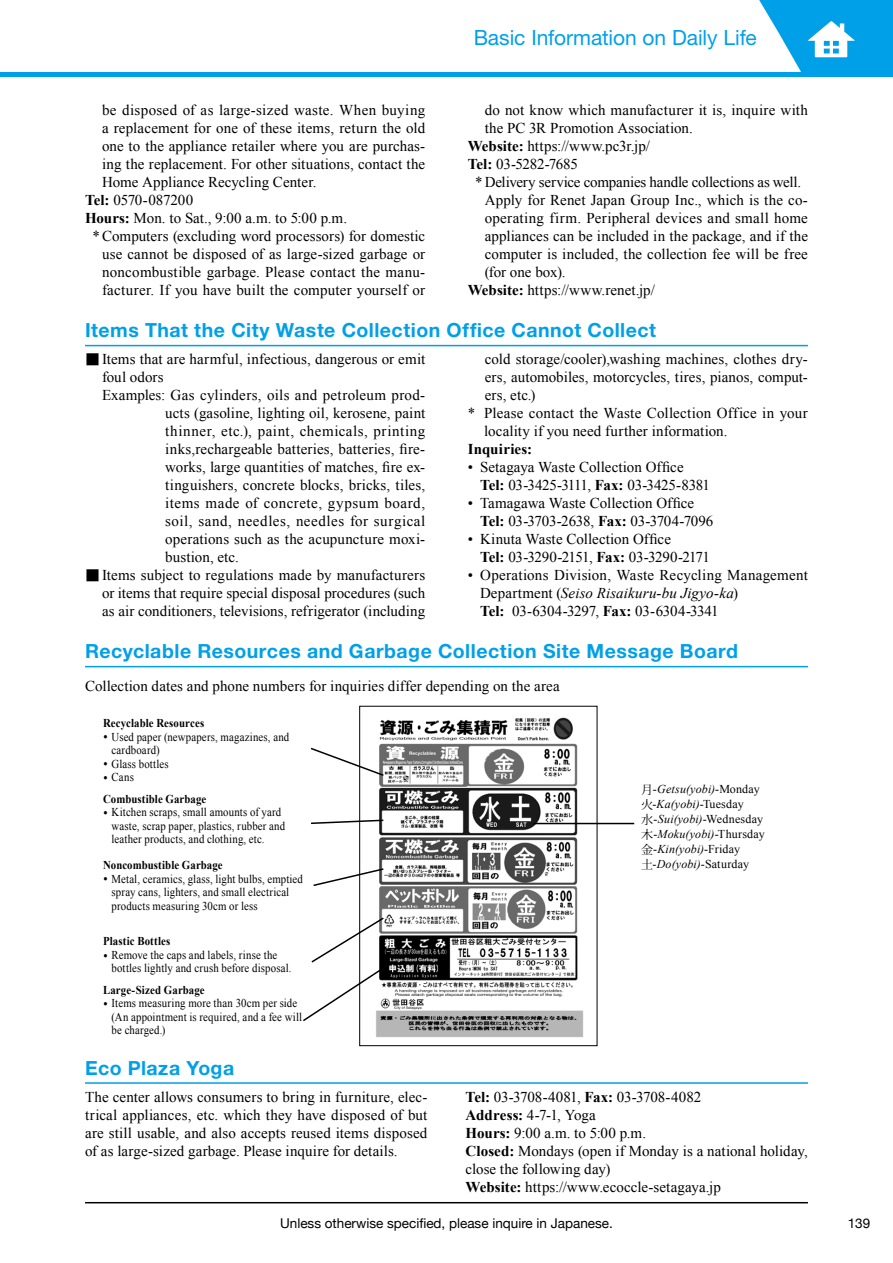
<style>
.page{position:relative;width:893px;height:1263px;background:#fff}
.page>*{position:absolute;margin:0;border:0;box-sizing:border-box;transform-origin:0 0}
.t1{font:21px "Helvetica Neue LT Std";letter-spacing:-.005em;color:#00a0e9}
.t2{font:700 19.5px "Helvetica Neue LT Std";letter-spacing:.025em;color:#00a0e9}
.t3{font:15px/18px "Times New Roman";letter-spacing:.01em;color:#000}
.t4{font:15px "Times New Roman";letter-spacing:.035em;color:#000}
.t5{font:15px "Times New Roman";letter-spacing:-.015em;color:#000}
.t6{font:15px "Times New Roman";letter-spacing:-.01em;color:#000}
.t7{font:700 15px "Times New Roman";letter-spacing:.015em;color:#000}
.t8{font:13.5px "Helvetica Neue";color:#000}
.t9{font:12px/13.5px "Times New Roman";letter-spacing:.015em;color:#000;scale:.9 1}
.t10{font:12px/15px "Times New Roman";letter-spacing:.015em;color:#000}
.t11{font:700 12px "Times New Roman";letter-spacing:.01em;color:#000;scale:.9 1}
.s1{font-weight:700}
.s2{font-family:"Koz Min Pr 6 N"}
.s3{font-style:italic}
.s4{font-family:"Koz Min Pro"}
</style>
<div class="page">
<hr style="left:85px;top:1202px;width:723px;height:1px;background:#000">
<div style="left:0;top:72px;width:893px;height:5px;background:#00a0e9"></div>
<svg style="left:759px;top:0;width:134px;height:72px"></svg>
<hr style="left:85px;top:345px;width:723px;height:1px;background:#00a0e9">
<hr style="left:85px;top:1082px;width:723px;height:2px;background:#00a0e9">
<hr style="left:85px;top:666px;width:723px;height:1px;background:#00a0e9">
<img style="left:376px;top:717px;width:219px;height:320px">
<div style="left:359px;top:706px;width:238px;height:340px;border:1px solid #000"></div>
<hr style="left:534px;top:823px;width:100px;height:1px;background:#000">
<svg style="left:311px;top:746px;width:74px;height:31px"></svg>
<svg style="left:311px;top:819px;width:74px;height:6px"></svg>
<svg style="left:313px;top:867px;width:72px;height:20px"></svg>
<svg style="left:303px;top:916px;width:82px;height:107px"></svg>
<h1 class="t1" style="left:474px;top:25px;width:285px">Basic Information on Daily Life</h1>
<p class="t3" style="left:102px;top:100px;width:325px">be disposed of as large-sized waste. When buying</p>
<p class="t3" style="left:102px;top:118px;width:325px">a replacement for one of these items, return the old</p>
<p class="t3" style="left:102px;top:136px;width:325px">one to the appliance retailer where you are purchas-</p>
<p class="t3" style="left:102px;top:154px;width:325px">ing the replacement. For other situations, contact the</p>
<p class="t3" style="left:102px;top:172px;width:216px">Home Appliance Recycling Center.</p>
<p class="t6" style="left:85px;top:189px;width:110px"><span class="s1">Tel:</span> 0570-087200</p>
<p class="t3" style="left:85px;top:208px;width:264px"><span class="s1">Hours:</span> Mon. to Sat., 9:00 a.m. to 5:00 p.m.</p>
<p class="t3" style="left:93px;top:226px;width:334px">* Computers (excluding word processors) for domestic</p>
<p class="t3" style="left:102px;top:244px;width:325px">use cannot be disposed of as large-sized garbage or</p>
<p class="t3" style="left:102px;top:262px;width:325px">noncombustible garbage. Please contact the manu-</p>
<p class="t3" style="left:102px;top:280px;width:325px">facturer. If you have built the computer yourself or</p>
<p class="t3" style="left:485px;top:100px;width:325px">do not know which manufacturer it is, inquire with</p>
<p class="t3" style="left:485px;top:118px;width:210px">the PC 3R Promotion Association.</p>
<p class="t3" style="left:468px;top:136px;width:184px"><span class="s1">Website:</span> https://www.pc3r.jp/</p>
<p class="t5" style="left:468px;top:153px;width:112px"><span class="s1">Tel:</span> 03-5282-7685</p>
<p class="t5" style="left:475px;top:171px;width:327px">*Delivery service companies handle collections as well.</p>
<p class="t3" style="left:485px;top:190px;width:325px">Apply for Renet Japan Group Inc., which is the co-</p>
<p class="t3" style="left:485px;top:208px;width:325px">operating firm. Peripheral devices and small home</p>
<p class="t3" style="left:485px;top:226px;width:325px">appliances can be included in the package, and if the</p>
<p class="t3" style="left:485px;top:244px;width:325px">computer is included, the collection fee will be free</p>
<p class="t3" style="left:485px;top:262px;width:82px">(for one box).</p>
<p class="t3" style="left:468px;top:280px;width:189px"><span class="s1">Website:</span> https://www.renet.jp/</p>
<h2 class="t2" style="left:85px;top:318px;width:573px">Items That the City Waste Collection Office Cannot Collect</h2>
<p class="t3" style="left:85px;top:350px;width:342px"><span class="s2">■</span>Items that are harmful, infectious, dangerous or emit</p>
<p class="t3" style="left:102px;top:368px;width:63px">foul odors</p>
<p class="t3" style="left:102px;top:386px;width:325px">Examples: Gas cylinders, oils and petroleum prod-</p>
<p class="t3" style="left:165px;top:404px;width:261px">ucts (gasoline, lighting oil, kerosene, paint</p>
<p class="t4" style="left:165px;top:421px;width:261px">thinner, etc.), paint, chemicals, printing</p>
<p class="t3" style="left:165px;top:440px;width:261px">inks,rechargeable batteries, batteries, fire-</p>
<p class="t3" style="left:165px;top:458px;width:261px">works, large quantities of matches, fire ex-</p>
<p class="t3" style="left:165px;top:476px;width:261px">tinguishers, concrete blocks, bricks, tiles,</p>
<p class="t4" style="left:165px;top:493px;width:261px">items made of concrete, gypsum board,</p>
<p class="t4" style="left:165px;top:511px;width:261px">soil, sand, needles, needles for surgical</p>
<p class="t3" style="left:165px;top:530px;width:261px">operations such as the acupuncture moxi-</p>
<p class="t3" style="left:165px;top:548px;width:75px">bustion, etc.</p>
<p class="t3" style="left:102px;top:566px;width:325px;text-align:justify;text-indent:-17px"><span class="s2">■</span>Items subject to regulations made by manufacturers or items that require special disposal procedures (such as air conditioners, televisions, refrigerator (including</p>
<p class="t3" style="left:485px;top:350px;width:325px">cold storage/cooler),washing machines, clothes dry-</p>
<p class="t3" style="left:485px;top:368px;width:325px">ers, automobiles, motorcycles, tires, pianos, comput-</p>
<p class="t3" style="left:485px;top:386px;width:52px">ers, etc.)</p>
<p class="t3" style="left:468px;top:404px;width:342px">* Please contact the Waste Collection Office in your</p>
<p class="t3" style="left:484px;top:422px;width:245px">locality if you need further information.</p>
<p class="t7" style="left:468px;top:439px;width:66px">Inquiries:</p>
<p class="t3" style="left:480px;top:458px;width:232px;text-indent:-12px">• Setagaya Waste Collection Office<br><span class="s1">Tel:</span> 03-3425-3111, <span class="s1">Fax:</span> 03-3425-8381</p>
<p class="t3" style="left:480px;top:494px;width:235px;text-indent:-12px">• Tamagawa Waste Collection Office<br><span class="s1">Tel:</span> 03-3703-2638, <span class="s1">Fax:</span> 03-3704-7096</p>
<p class="t3" style="left:480px;top:530px;width:231px;text-indent:-12px">• Kinuta Waste Collection Office<br><span class="s1">Tel:</span> 03-3290-2151, <span class="s1">Fax:</span> 03-3290-2171</p>
<p class="t3" style="left:480px;top:566px;width:329px;text-indent:-12px">• Operations Division, Waste Recycling Management<br>Department (<span class="s3">Seiso Risaikuru-bu Jigyo-ka</span>)<br><span class="s1">Tel:</span> 03-6304-3297, <span class="s1">Fax:</span> 03-6304-3341</p>
<h2 class="t2" style="left:85px;top:639px;width:655px">Recyclable Resources and Garbage Collection Site Message Board</h2>
<p class="t3" style="left:85px;top:677px;width:476px">Collection dates and phone numbers for inquiries differ depending on the area</p>
<p class="t11" style="left:103px;top:715px;width:114px">Recyclable Resources</p>
<p class="t9" style="left:112px;top:730px;width:199px;text-indent:-8px"><span class="s4">•</span> Used paper (newpapers, magazines, and cardboard)</p>
<p class="t9" style="left:103px;top:757px;width:74px"><span class="s4">•</span> Glass bottles</p>
<p class="t9" style="left:103px;top:770px;width:36px"><span class="s4">•</span> Cans</p>
<p class="t11" style="left:103px;top:790px;width:116px">Combustible Garbage</p>
<p class="t9" style="left:112px;top:805px;width:194px;text-indent:-8px"><span class="s4">•</span> Kitchen scraps, small amounts of yard waste, scrap paper, plastics, rubber and leather products, and clothing, etc.</p>
<p class="t11" style="left:103px;top:857px;width:134px">Noncombustible Garbage</p>
<p class="t9" style="left:112px;top:872px;width:214px;text-indent:-8px"><span class="s4">•</span> Metal, ceramics, glass, light bulbs, emptied spray cans, lighters, and small electrical products measuring 30cm or less</p>
<p class="t11" style="left:103px;top:933px;width:76px">Plastic Bottles</p>
<p class="t9" style="left:112px;top:948px;width:201px;text-indent:-8px"><span class="s4">•</span> Remove the caps and labels, rinse the bottles lightly and crush before disposal.</p>
<p class="t11" style="left:103px;top:981px;width:114px">Large-Sized Garbage</p>
<p class="t9" style="left:112px;top:996px;width:213px;text-indent:-8px"><span class="s4">•</span> Items measuring more than 30cm per side (An appointment is required, and a fee will be charged.)</p>
<p class="t10" style="left:641px;top:782px;width:125px"><span class="s4">月</span>-<span class="s3">Getsu(yobi)</span>-Monday<span class="s4">火</span>-<span class="s3">Ka(yobi)</span>-Tuesday<span class="s4">水</span>-<span class="s3">Sui(yobi)</span>-Wednesday<span class="s4">木</span>-<span class="s3">Moku(yobi)</span>-Thursday<span class="s4">金</span>-<span class="s3">Kin(yobi)</span>-Friday<span class="s4">土</span>-<span class="s3">Do(yobi)</span>-Saturday</p>
<h2 class="t2" style="left:85px;top:1056px;width:151px">Eco Plaza Yoga</h2>
<p class="t3" style="left:85px;top:1087px;width:344px;text-align:justify">The center allows consumers to bring in furniture, elec&shy;trical appliances, etc. which they have disposed of but are still usable, and also accepts reused items disposed of as large-sized garbage. Please inquire for details.</p>
<p class="t3" style="left:466px;top:1087px;width:344px"><span class="s1">Tel:</span> 03-3708-4081, <span class="s1">Fax:</span> 03-3708-4082<br><span class="s1">Address:</span> 4-7-1, Yoga<br><span class="s1">Hours:</span> 9:00 a.m. to 5:00 p.m.<br><span class="s1">Closed:</span> Mondays (open if Monday is a national holiday, close the following day)<br><span class="s1">Website:</span> https://www.ecoccle-setagaya.jp</p>
<p class="t8" style="left:280px;top:1213px;width:334px">Unless otherwise specified, please inquire in Japanese.</p>
<p class="t8" style="left:848px;top:1213px;width:24px">139</p>
</div>
